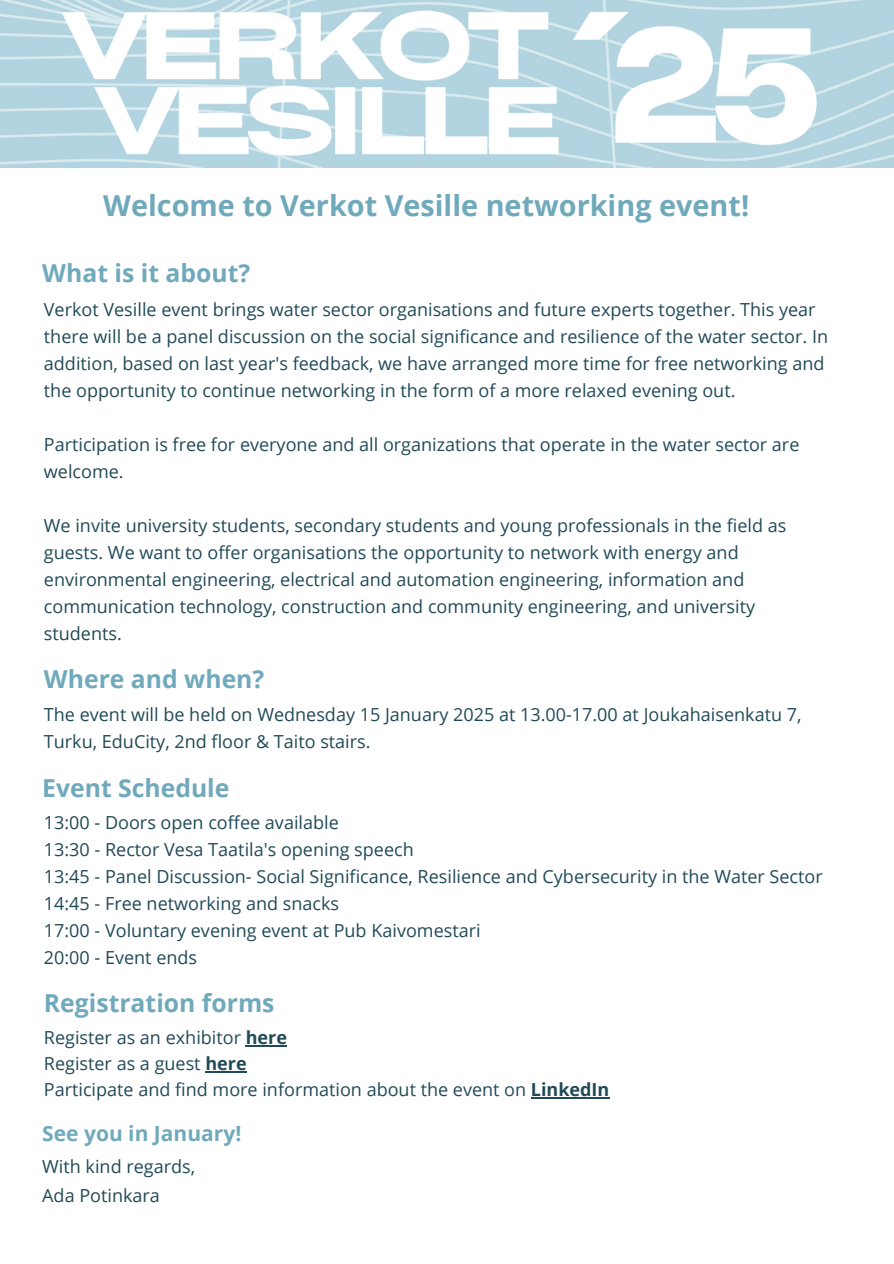
<style>
.page{position:relative;width:894px;height:1264px;background:#fff}
.page>*{position:absolute;margin:0;border:0;box-sizing:border-box;transform-origin:0 0}
.t1{font:700 28.8px "Open Sans";color:#6fa9bb}
.t2{font:700 24.75px "Open Sans";color:#6fa9bb}
.t3{font:700 21px "Open Sans";color:#6fa9bb}
.t4{font:18px/27px "Open Sans";color:#214a57}
.s1{font-weight:700}
</style>
<div class="page">
<img style="left:0;top:1px;width:893px;height:166px">
<hr style="left:246px;top:1045px;width:41px;height:1px;background:#214a57">
<hr style="left:530px;top:1097px;width:79px;height:1px;background:#214a57">
<hr style="left:205px;top:1071px;width:41px;height:1px;background:#214a57">
<h1 class="t1" style="left:103px;top:185px;width:647px">Welcome to Verkot Vesille networking event!</h1>
<h2 class="t2" style="left:42px;top:256px;width:209px">What is it about?</h2>
<p class="t4" style="left:44px;top:295px;width:785px">Verkot Vesille event brings water sector organisations and future experts together. This year there will be a panel discussion on the social significance and resilience of the water sector. In addition, based on last year's feedback, we have arranged more time for free networking and the opportunity to continue networking in the form of a more relaxed evening out.</p>
<p class="t4" style="left:44px;top:430px;width:756px">Participation is free for everyone and all organizations that operate in the water sector are welcome.</p>
<p class="t4" style="left:44px;top:511px;width:743px">We invite university students, secondary students and young professionals in the field as guests. We want to offer organisations the opportunity to network with energy and environmental engineering, electrical and automation engineering, information and communication technology, construction and community engineering, and university students.</p>
<h2 class="t2" style="left:44px;top:661px;width:222px">Where and when?</h2>
<p class="t4" style="left:44px;top:700px;width:759px">The event will be held on Wednesday 15 January 2025 at 13.00-17.00 at Joukahaisenkatu 7,<br>Turku, EduCity, 2nd floor &amp; Taito stairs.</p>
<h2 class="t2" style="left:42px;top:770px;width:189px">Event Schedule</h2>
<p class="t4" style="left:44px;top:808px;width:780px">13:00 - Doors open coffee available<br>13:30 - Rector Vesa Taatila's opening speech<br>13:45 - Panel Discussion- Social Significance, Resilience and Cybersecurity in the Water Sector 14:45 - Free networking and snacks<br>17:00 - Voluntary evening event at Pub Kaivomestari<br>20:00 - Event ends</p>
<h2 class="t2" style="left:44px;top:985px;width:232px">Registration forms</h2>
<p class="t4" style="left:44px;top:1023px;width:244px">Register as an exhibitor <span class="s1">here</span></p>
<p class="t4" style="left:44px;top:1075px;width:567px">Participate and find more information about the event on <span class="s1">LinkedIn</span></p>
<p class="t4" style="left:44px;top:1049px;width:204px">Register as a guest <span class="s1">here</span></p>
<p class="t3" style="left:42px;top:1118px;width:201px">See you in January!</p>
<p class="t4" style="left:42px;top:1150px;width:154px;line-height:29.2px">With kind regards,<br>Ada Potinkara</p>
</div>
